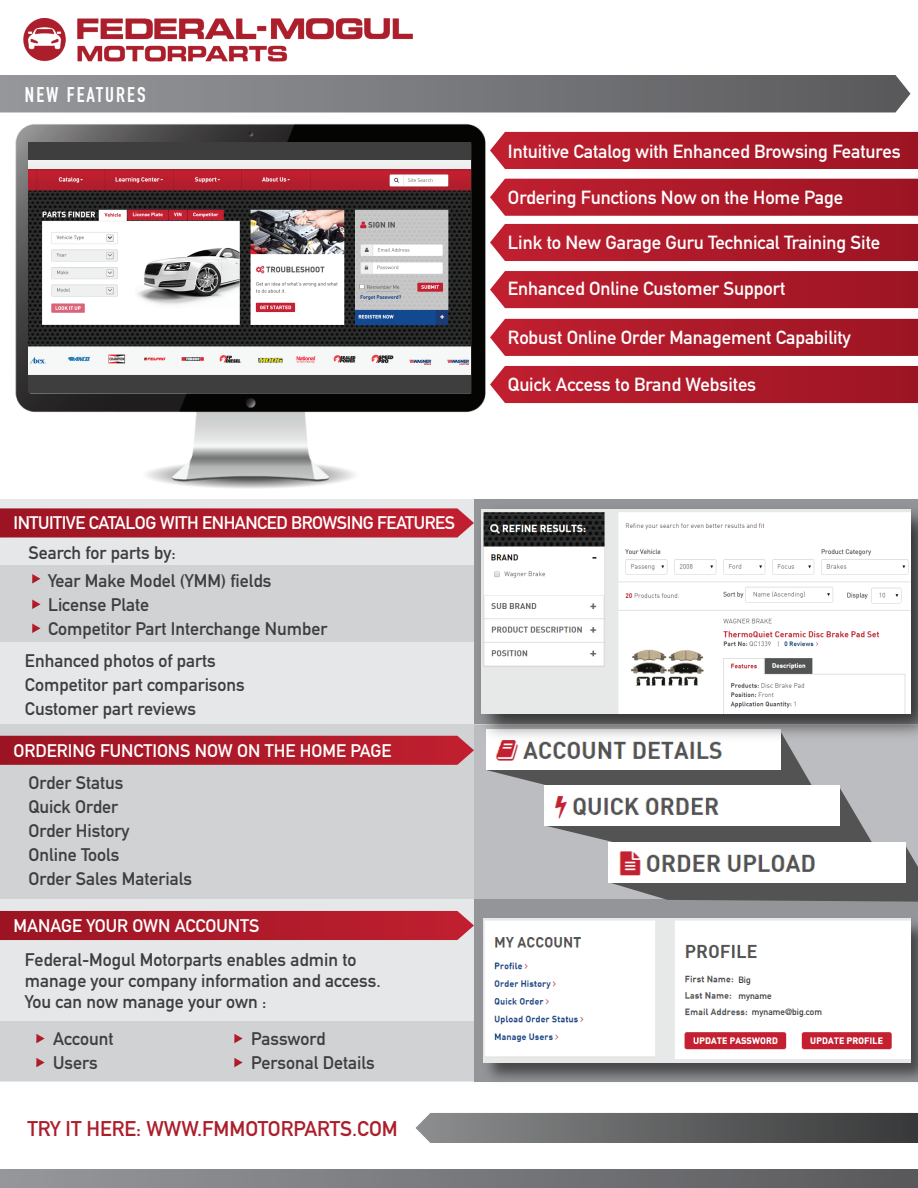
<style>
.page{position:relative;width:918px;height:1188px;background:#fff}
.page>*{position:absolute;margin:0;border:0;box-sizing:border-box;transform-origin:0 0}
.t1{font:21px "DIN Mittelschrift";color:#ac1e2b}
.t2{font:21px "DIN Engschrift Alternate";letter-spacing:.1em;color:#fff}
.t3{font:18.75px "DIN Mittelschrift";letter-spacing:-.005em;color:#fff}
.t4{font:18px/24px "DIN Mittelschrift";color:#3e3e3f}
.t5{font:18px "DIN Mittelschrift";color:#fff}
.t6{font:18px "DIN Mittelschrift";letter-spacing:-.02em;color:#fff}
.t7{font:9px "DIN Mittelschrift";color:#3e3e3f}
</style>
<div class="page">
<div style="left:0;top:899px;width:918px;height:183px;background:#e6e7e9"></div>
<div style="left:0;top:500px;width:918px;height:224px;background:#e6e7e9"></div>
<div style="left:0;top:724px;width:918px;height:175px;background:#d1d2d4"></div>
<svg style="left:0;top:911px;width:474px;height:29px;background:#ae1d2c"></svg>
<svg style="left:0;top:75px;width:910px;height:37px;background:#78797c"></svg>
<img style="left:15px;top:124px;width:471px;height:365px">
<div style="left:28px;top:142px;width:442px;height:251px;background:#3e3e3f"></div>
<img style="left:28px;top:160px;width:442px;height:214px">
<svg style="left:490px;top:132px;width:428px;height:37px;background:#af1d2d"></svg>
<svg style="left:490px;top:179px;width:428px;height:37px;background:#af1f2e"></svg>
<svg style="left:490px;top:271px;width:428px;height:37px;background:#af1e2d"></svg>
<svg style="left:490px;top:319px;width:428px;height:37px;background:#af1e2d"></svg>
<svg style="left:490px;top:224px;width:428px;height:37px;background:#af1d2d"></svg>
<svg style="left:490px;top:366px;width:428px;height:37px;background:#af1d2d"></svg>
<svg style="left:0;top:508px;width:460px;height:29px;background:#ae1c2c"></svg>
<svg style="left:0;top:736px;width:460px;height:29px;background:#ad1b2a"></svg>
<div style="left:0;top:1022px;width:474px;height:60px;background:#d1d2d4"></div>
<div style="left:0;top:566px;width:474px;height:76px;background:#d1d2d4"></div>
<div style="left:474px;top:899px;width:444px;height:183px;background:#939598"></div>
<svg style="left:486px;top:786px;width:432px;height:116px;background:#939496"></svg>
<svg style="left:32px;top:574px;width:8px;height:10px"></svg>
<svg style="left:32px;top:600px;width:8px;height:9px"></svg>
<svg style="left:32px;top:624px;width:8px;height:9px"></svg>
<svg style="left:36px;top:1034px;width:9px;height:9px"></svg>
<svg style="left:36px;top:1058px;width:9px;height:9px"></svg>
<svg style="left:234px;top:1034px;width:9px;height:9px"></svg>
<svg style="left:234px;top:1058px;width:9px;height:9px"></svg>
<img style="left:23px;top:18px;width:390px;height:44px">
<svg style="left:416px;top:1113px;width:502px;height:30px;background:#626464"></svg>
<div style="left:0;top:1169px;width:918px;height:19px;background:linear-gradient(to right,#95989b,#5a5a5c)"></div>
<img style="left:608px;top:842px;width:297px;height:40px">
<img style="left:545px;top:786px;width:294px;height:39px">
<img style="left:29px;top:353px;width:441px;height:15px">
<img style="left:483px;top:918px;width:435px;height:162px">
<img style="left:483px;top:919px;width:427px;height:143px">
<div style="left:752px;top:974px;width:153px;height:46px;background:#fff"></div>
<img style="left:460px;top:441px;width:458px;height:345px">
<img style="left:482px;top:510px;width:428px;height:204px">
<p class="t2" style="left:25px;top:82px;width:122px">NEW FEATURES</p>
<p class="t6" style="left:14px;top:513px;width:443px">INTUITIVE CATALOG WITH ENHANCED BROWSING FEATURES</p>
<p class="t4" style="left:28px;top:541px;width:149px">Search for parts by:</p>
<p class="t4" style="left:48px;top:569px;width:281px">Year Make Model (YMM) fields<br>License Plate<br>Competitor Part Interchange Number</p>
<p class="t4" style="left:25px;top:648px;width:221px">Enhanced photos of parts<br>Competitor part comparisons<br>Customer part reviews</p>
<p class="t5" style="left:14px;top:740px;width:379px">ORDERING FUNCTIONS NOW ON THE HOME PAGE</p>
<p class="t4" style="left:28px;top:771px;width:165px">Order Status<br>Quick Order<br>Order History<br>Online Tools<br>Order Sales Materials</p>
<p class="t5" style="left:14px;top:915px;width:247px">MANAGE YOUR OWN ACCOUNTS</p>
<p class="t4" style="left:25px;top:949px;width:357px;line-height:21px">Federal-Mogul Motorparts enables admin to manage your company information and access.<br>You can now manage your own :</p>
<p class="t4" style="left:53px;top:1027px;width:62px">Account<br>Users</p>
<p class="t4" style="left:251px;top:1027px;width:125px">Password<br>Personal Details</p>
<p class="t1" style="left:27px;top:1116px;width:372px">TRY IT HERE: WWW.FMMOTORPARTS.COM</p>
<p class="t3" style="left:508px;top:140px;width:394px">Intuitive Catalog with Enhanced Browsing Features</p>
<p class="t3" style="left:508px;top:186px;width:337px">Ordering Functions Now on the Home Page</p>
<p class="t3" style="left:508px;top:231px;width:374px">Link to New Garage Guru Technical Training Site</p>
<p class="t3" style="left:508px;top:278px;width:279px">Enhanced Online Customer Support</p>
<p class="t3" style="left:508px;top:327px;width:344px">Robust Online Order Management Capability</p>
<p class="t3" style="left:508px;top:374px;width:250px">Quick Access to Brand Websites</p>
<p class="t7" style="left:738px;top:974px;width:14px">Big</p>
<p class="t7" style="left:738px;top:991px;width:35px">myname</p>
<p class="t7" style="left:752px;top:1007px;width:72px">myname@big.com</p>
</div>
